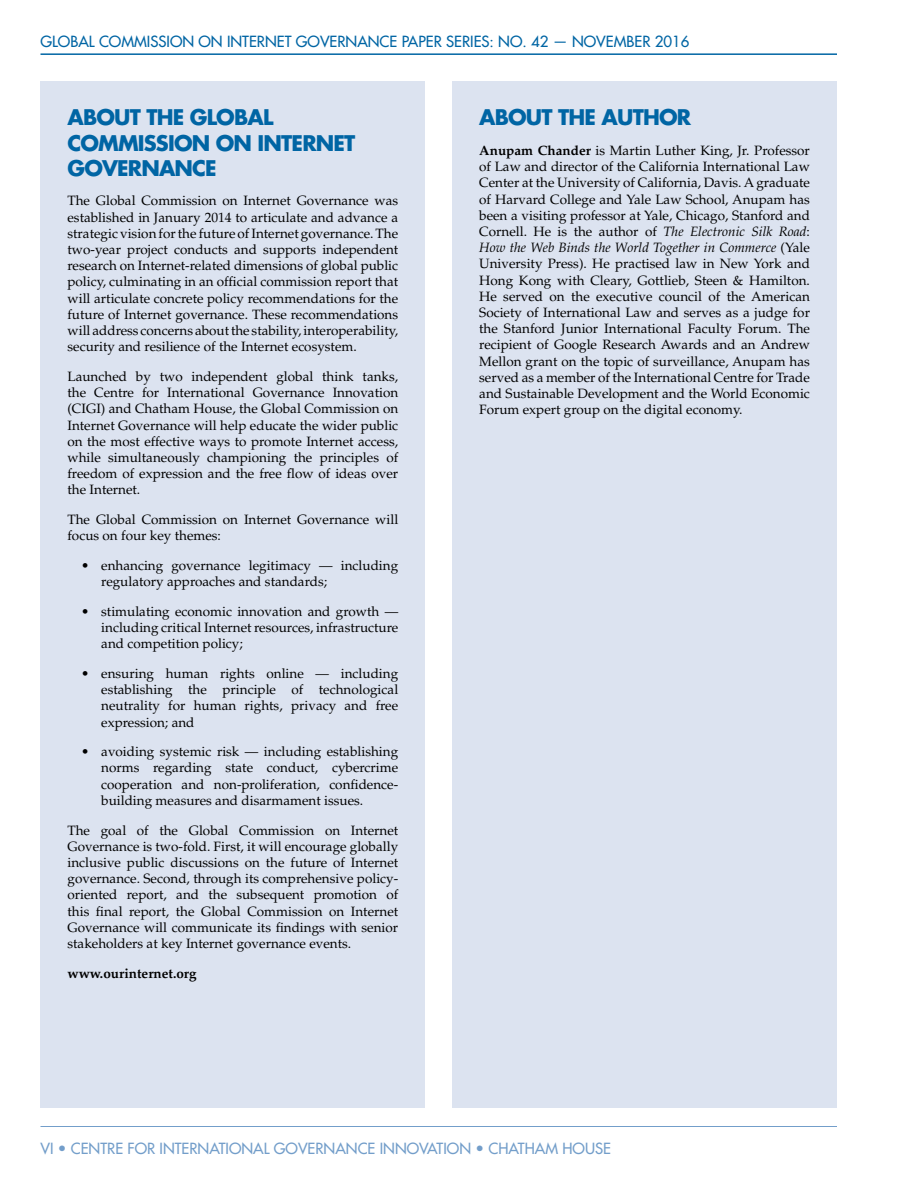
<style>
.page{position:relative;width:918px;height:1188px;background:#fff}
.page>*{position:absolute;margin:0;border:0;box-sizing:border-box;transform-origin:0 0}
.t1{font:700 21px/25.2px "Futura Std";letter-spacing:-.04em;color:#0065a4}
.t2{font:500 15px "Futura Std";color:#0065a4}
.t3{font:500 15px "Futura Std";color:#739eca}
.t4{font:13.5px/16.2px "Palatino LT Std";color:#000;text-align:justify}
.t5{font:700 13.5px "Palatino LT Std";color:#000}
.s1{font-weight:700}
.s2{font-style:italic}
</style>
<div class="page">
<hr style="left:40px;top:53px;width:797px;height:2px;background:#0065a4">
<hr style="left:40px;top:1126px;width:797px;height:1px;background:#739eca">
<div style="left:452px;top:81px;width:385px;height:1026px;background:#dce3f0"></div>
<div style="left:40px;top:81px;width:385px;height:1026px;background:#dce3f0"></div>
<p class="t2" style="left:40px;top:32px;width:377px">GLOBAL COMMISSION ON INTERNET GOVERNANCE PAPER</p>
<p class="t2" style="left:446px;top:32px;width:16px">SERIES</p>
<p class="t2" style="left:490px;top:32px;width:105px">: NO. 42 — NOVEMBER</p>
<p class="t2" style="left:655px;top:32px;width:36px">2016</p>
<h1 class="t1" style="left:68px;top:105px;width:289px">ABOUT THE GLOBAL<br>COMMISSION ON INTERNET<br>GOVERNANCE</h1>
<p class="t4" style="left:68px;top:193px;width:332px">The Global Commission on Internet Governance was established in January 2014 to articulate and advance a strategic vision for the future of Internet governance. The two-year project conducts and supports independent research on Internet-related dimensions of global public policy, culminating in an official commission report that will articulate concrete policy recommendations for the future of Internet governance. These recommendations will address concerns about the stability, interoperability, security and resilience of the Internet ecosystem.</p>
<p class="t4" style="left:68px;top:368px;width:332px">Launched by two independent global think tanks, the Centre for International Governance Innovation (CIGI) and Chatham House, the Global Commission on Internet Governance will help educate the wider public on the most effective ways to promote Internet access, while simultaneously championing the principles of freedom of expression and the free flow of ideas over the Internet.</p>
<p class="t4" style="left:68px;top:512px;width:332px">The Global Commission on Internet Governance will focus on four key themes:</p>
<p class="t4" style="left:101px;top:557px;width:299px;text-indent:-20px">• enhancing governance legitimacy — including regulatory approaches and standards;</p>
<p class="t4" style="left:101px;top:603px;width:299px;text-indent:-20px">• stimulating economic innovation and growth — including critical Internet resources, infrastructure and competition policy;</p>
<p class="t4" style="left:101px;top:665px;width:299px;text-indent:-20px">• ensuring human rights online — including establishing the principle of technological neutrality for human rights, privacy and free expression; and</p>
<p class="t4" style="left:101px;top:744px;width:299px;text-indent:-20px">• avoiding systemic risk — including establishing norms regarding state conduct, cybercrime cooperation and non-proliferation, confidence&shy;building measures and disarmament issues.</p>
<p class="t4" style="left:68px;top:822px;width:332px">The goal of the Global Commission on Internet Governance is two-fold. First, it will encourage globally inclusive public discussions on the future of Internet governance. Second, through its comprehensive policy&shy;oriented report, and the subsequent promotion of this final report, the Global Commission on Internet Governance will communicate its findings with senior stakeholders at key Internet governance events.</p>
<p class="t5" style="left:68px;top:965px;width:131px">www.ourinternet.org</p>
<h1 class="t1" style="left:479px;top:105px;width:213px">ABOUT THE AUTHOR</h1>
<p class="t4" style="left:479px;top:143px;width:332px"><span class="s1">Anupam Chander</span> is Martin Luther King, Jr. Professor of Law and director of the California International Law Center at the University of California, Davis. A graduate of Harvard College and Yale Law School, Anupam has been a visiting professor at Yale, Chicago, Stanford and Cornell. He is the author of <span class="s2">The Electronic Silk Road</span>:<br><span class="s2">How the Web Binds the World Together in Commerce</span> (Yale University Press). He practised law in New York and Hong Kong with Cleary, Gottlieb, Steen &amp; Hamilton.<br>He served on the executive council of the American Society of International Law and serves as a judge for the Stanford Junior International Faculty Forum. The recipient of Google Research Awards and an Andrew Mellon grant on the topic of surveillance, Anupam has served as a member of the International Centre for Trade and Sustainable Development and the World Economic Forum expert group on the digital economy.</p>
<p class="t3" style="left:40px;top:1139px;width:572px">VI • CENTRE FOR INTERNATIONAL GOVERNANCE INNOVATION • CHATHAM HOUSE</p>
</div>
